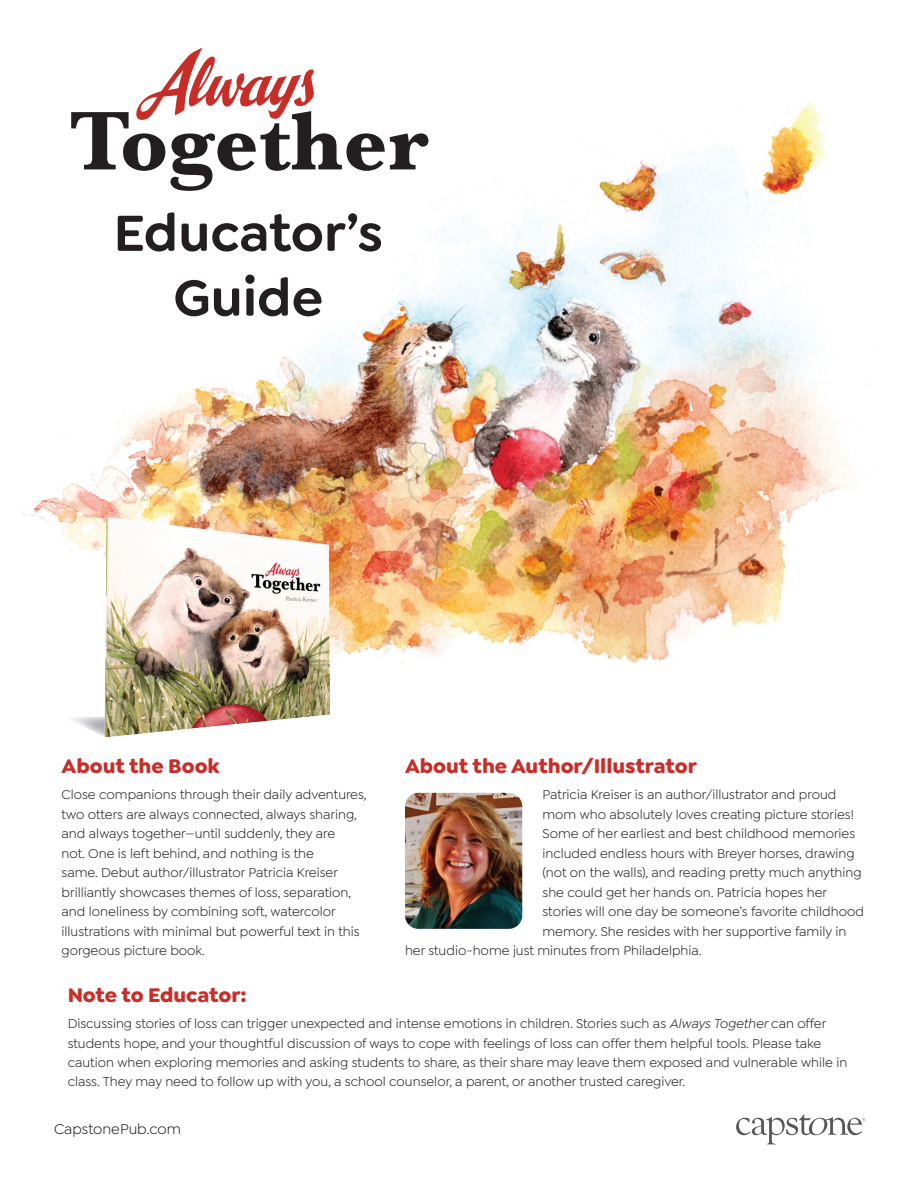
<style>
.page{position:relative;width:918px;height:1188px;background:#fff}
.page>*{position:absolute;margin:0;border:0;box-sizing:border-box;transform-origin:0 0}
.t1{font:700 86.55px "Baskerville";color:#231f20}
.t2{font:78px "CC Spills";color:#c92d28}
.t3{font:600 54px/64.8px "Goldplay";color:#231f20;text-align:center}
.t4{font:700 21px "Goldplay";color:#c92d28}
.t5{font:15px "Goldplay";color:#231f20}
.t6{font:13.5px/19.5px "Goldplay";color:#231f20}
.s1{font-style:italic}
</style>
<div class="page">
<svg style="left:736px;top:1114px;width:129px;height:30px"></svg>
<img style="left:22px;top:102px;width:854px;height:589px">
<img style="left:405px;top:793px;width:117px;height:136px">
<svg style="left:72px;top:717px;width:32px;height:19px"></svg>
<img style="left:104px;top:509px;width:225px;height:229px">
<h2 class="t2" style="left:140px;top:42px;width:177px">Always</h2>
<h1 class="t1" style="left:69px;top:81px;width:362px">Together</h1>
<h3 class="t3" style="left:114px;top:200px;width:271px">Educator’s<br>Guide</h3>
<h3 class="t4" style="left:62px;top:752px;width:160px">About the Book</h3>
<p class="t6" style="left:62px;top:785px;width:307px">Close companions through their daily adventures, two otters are always connected, always sharing, and always together—until suddenly, they are<br>not. One is left behind, and nothing is the<br>same. Debut author/illustrator Patricia Kreiser brilliantly showcases themes of loss, separation, and loneliness by combining soft, watercolor illustrations with minimal but powerful text in this gorgeous picture book.</p>
<h3 class="t4" style="left:405px;top:752px;width:293px">About the Author/Illustrator</h3>
<p class="t6" style="left:543px;top:785px;width:295px">Patricia Kreiser is an author/illustrator and proud</p>
<p class="t6" style="left:543px;top:804px;width:313px">mom who absolutely loves creating picture stories!</p>
<p class="t6" style="left:543px;top:824px;width:314px">Some of her earliest and best childhood memories</p>
<p class="t6" style="left:543px;top:843px;width:314px">included endless hours with Breyer horses, drawing</p>
<p class="t6" style="left:543px;top:863px;width:321px">(not on the walls), and reading pretty much anything</p>
<p class="t6" style="left:543px;top:882px;width:286px">she could get her hands on. Patricia hopes her</p>
<p class="t6" style="left:543px;top:902px;width:323px">stories will one day be someone’s favorite childhood</p>
<p class="t6" style="left:543px;top:921px;width:305px">memory. She resides with her supportive family in</p>
<p class="t6" style="left:405px;top:941px;width:298px">her studio-home just minutes from Philadelphia.</p>
<h3 class="t4" style="left:68px;top:981px;width:181px">Note to Educator:</h3>
<p class="t6" style="left:68px;top:1014px;width:781px">Discussing stories of loss can trigger unexpected and intense emotions in children. Stories such as <span class="s1">Always Together</span> can offer students hope, and your thoughtful discussion of ways to cope with feelings of loss can offer them helpful tools. Please take caution when exploring memories and asking students to share, as their share may leave them exposed and vulnerable while in class. They may need to follow up with you, a school counselor, a parent, or another trusted caregiver.</p>
<p class="t5" style="left:54px;top:1121px;width:128px">CapstonePub.com</p>
</div>
